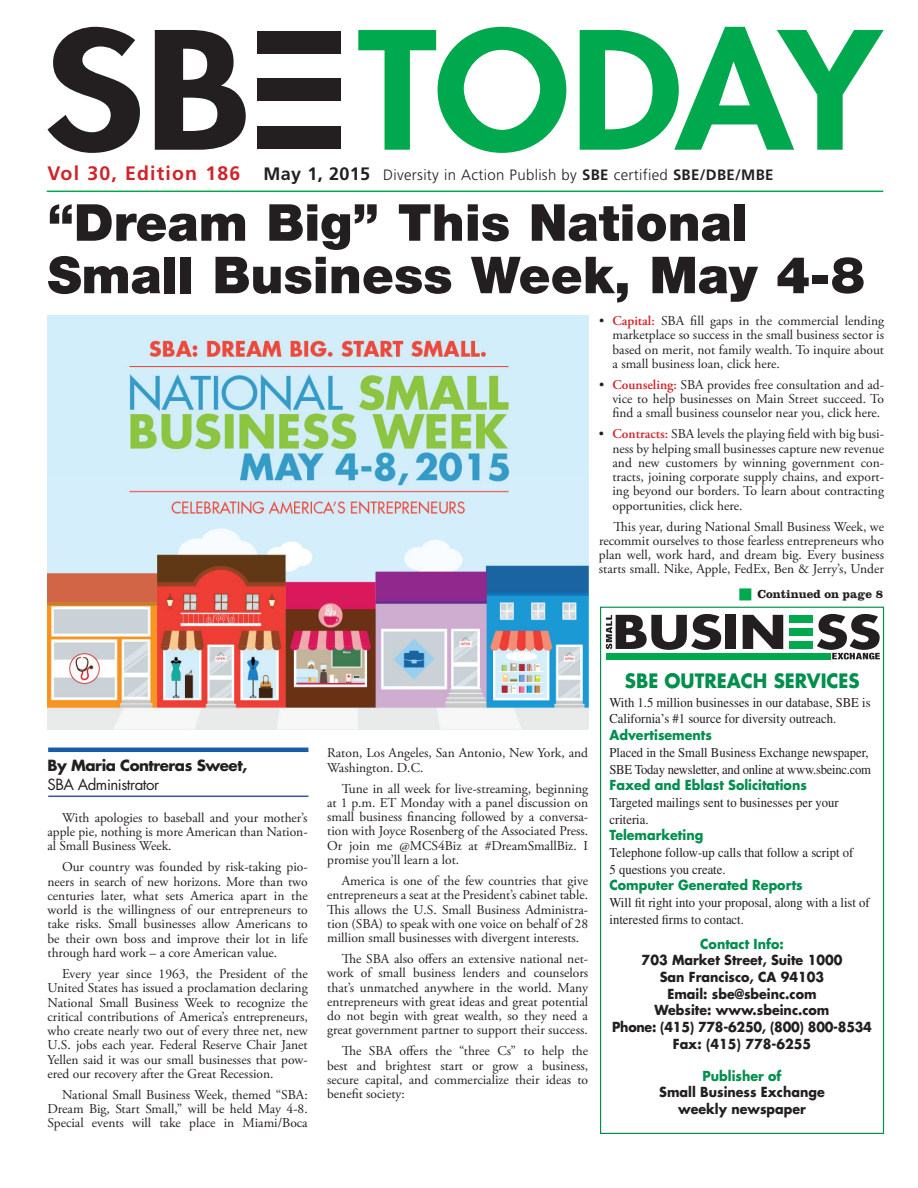
<style>
.page{position:relative;width:918px;height:1188px;background:#fff}
.page>*{position:absolute;margin:0;border:0;box-sizing:border-box;transform-origin:0 0}
.t1{font:900 51px/52.5px "Helvetica Neue LT Std";color:#231f20}
.t2{font:700 19.35px "Futura";color:#008f4d;scale:.94 1}
.t3{font:300 15px "Frutiger";letter-spacing:.02em;color:#231f20}
.t4{font:700 15px "Futura";letter-spacing:-.03em;color:#231f20}
.t5{font:15px "Futura";letter-spacing:-.03em;color:#231f20}
.t6{font:13.5px/14.2px "Adobe Garamond Pro";color:#231f20;text-align:justify}
.t7{font:13.5px/16.6px "Times";color:#231f20;scale:.94 1}
.t8{font:700 13.5px/16.6px "Futura";color:#231f20;text-align:center;scale:.94 1}
.t9{font:700 13.5px "Futura";color:#008f4d;scale:.94 1}
.t10{font:700 12px "Clarendon LT Std";color:#231f20}
.s1{font-weight:700;font-size:19.5px;color:#d1232a}
.s2{font-weight:700;font-size:18px}
.s3{font-weight:700}
.s4{font-weight:600;color:#d1232a}
</style>
<div class="page">
<hr style="left:47px;top:191px;width:836px;height:1px;background:#00a94e">
<div style="left:600px;top:607px;width:284px;height:527px;background:#fff;border:1px solid #008f4d"></div>
<div style="left:606px;top:653px;width:224px;height:6px;background:#00a94e"></div>
<div style="left:726px;top:615px;width:10px;height:34px;background:#231f20"></div>
<svg style="left:743px;top:615px;width:40px;height:34px"></svg>
<div style="left:790px;top:615px;width:23px;height:7px;background:#00a94e"></div>
<div style="left:790px;top:628px;width:23px;height:8px;background:#00a94e"></div>
<div style="left:790px;top:641px;width:23px;height:8px;background:#00a94e"></div>
<svg style="left:606px;top:614px;width:115px;height:36px"></svg>
<svg style="left:817px;top:614px;width:63px;height:45px"></svg>
<hr style="left:48px;top:748px;width:260px;height:4px;background:#185ca9">
<hr style="left:48px;top:796px;width:260px;height:1px;background:#3853a3">
<div style="left:257px;top:126px;width:84px;height:22px;background:#231f20"></div>
<div style="left:257px;top:78px;width:84px;height:23px;background:#231f20"></div>
<div style="left:257px;top:31px;width:84px;height:22px;background:#231f20"></div>
<svg style="left:47px;top:27px;width:93px;height:126px"></svg>
<svg style="left:155px;top:30px;width:91px;height:120px"></svg>
<svg style="left:358px;top:27px;width:208px;height:126px"></svg>
<svg style="left:580px;top:27px;width:304px;height:123px"></svg>
<img style="left:47px;top:315px;width:542px;height:414px">
<p class="t3" style="left:47px;top:166px;width:728px"><span class="s1">Vol 30, Edition 186</span> <span class="s2">May 1, 2015</span> Diversity in Action Publish by <span class="s3">SBE</span> certified <span class="s3">SBE/DBE/MBE</span></p>
<h1 class="t1" style="left:47px;top:196px;width:819px">“Dream Big” This National<br>Small Business Week, May 4-8</h1>
<p class="t6" style="left:613px;top:314px;width:273px;text-indent:-14px">• <span class="s4">Capital:</span> SBA fill gaps in the commercial lending marketplace so success in the small business sector is based on merit, not family wealth. To inquire about a small business loan, click here.</p>
<p class="t6" style="left:612px;top:378px;width:273px;text-indent:-13px">• <span class="s4">Counseling:</span> SBA provides free consultation and ad&shy;vice to help businesses on Main Street succeed. To find a small business counselor near you, click here.</p>
<p class="t6" style="left:612px;top:428px;width:273px;text-indent:-13px">• <span class="s4">Contracts:</span> SBA levels the playing field with big busi&shy;ness by helping small businesses capture new revenue and new customers by winning government con&shy;tracts, joining corporate supply chains, and export&shy;ing beyond our borders. To learn about contracting opportunities, click here.</p>
<p class="t6" style="left:599px;top:520px;width:287px;text-indent:15px">This year, during National Small Business Week, we recommit ourselves to those fearless entrepreneurs who plan well, work hard, and dream big. Every business starts small. Nike, Apple, FedEx, Ben &amp; Jerry’s, Under</p>
<p class="t10" style="left:757px;top:586px;width:127px">Continued on page 8</p>
<p class="t4" style="left:47px;top:755px;width:201px">By Maria Contreras Sweet,</p>
<p class="t5" style="left:47px;top:775px;width:113px">SBA Administrator</p>
<p class="t6" style="left:47px;top:811px;width:262px;text-indent:15px">With apologies to baseball and your mother’s apple pie, nothing is more American than Nation&shy;al Small Business Week.</p>
<p class="t6" style="left:48px;top:861px;width:262px;text-indent:15px">Our country was founded by risk-taking pio&shy;neers in search of new horizons. More than two centuries later, what sets America apart in the world is the willingness of our entrepreneurs to take risks. Small businesses allow Americans to be their own boss and improve their lot in life through hard work – a core American value.</p>
<p class="t6" style="left:48px;top:967px;width:262px;text-indent:15px">Every year since 1963, the President of the United States has issued a proclamation declaring National Small Business Week to recognize the critical contributions of America’s entrepreneurs, who create nearly two out of every three net, new U.S. jobs each year. Federal Reserve Chair Janet Yellen said it was our small businesses that pow&shy;ered our recovery after the Great Recession.</p>
<p class="t6" style="left:48px;top:1088px;width:262px;text-indent:15px">National Small Business Week, themed “SBA:<br>Dream Big, Start Small,” will be held May 4-8.<br>Special events will take place in Miami/Boca</p>
<p class="t6" style="left:327px;top:747px;width:262px">Raton, Los Angeles, San Antonio, New York, and<br>Washington. D.C.</p>
<p class="t6" style="left:327px;top:782px;width:262px;text-indent:15px">Tune in all week for live-streaming, beginning at 1 p.m. ET Monday with a panel discussion on small business financing followed by a conversa&shy;tion with Joyce Rosenberg of the Associated Press.<br>Or join me @MCS4Biz at #DreamSmallBiz. I promise you’ll learn a lot.</p>
<p class="t6" style="left:327px;top:874px;width:262px;text-indent:15px">America is one of the few countries that give entrepreneurs a seat at the President’s cabinet table.<br>This allows the U.S. Small Business Administra&shy;tion (SBA) to speak with one voice on behalf of 28 million small businesses with divergent interests.</p>
<p class="t6" style="left:327px;top:952px;width:263px;text-indent:15px">The SBA also offers an extensive national net&shy;work of small business lenders and counselors that’s unmatched anywhere in the world. Many entrepreneurs with great ideas and great potential do not begin with great wealth, so they need a great government partner to support their success.</p>
<p class="t6" style="left:327px;top:1044px;width:263px;text-indent:15px">The SBA offers the “three Cs” to help the best and brightest start or grow a business, secure capital, and commercialize their ideas to benefit society:</p>
<h2 class="t2" style="left:625px;top:668px;width:88px">SBE Outreac</h2>
<h2 class="t2" style="left:753px;top:668px;width:84px">h Services</h2>
<p class="t7" style="left:610px;top:694px;width:279px">With 1.5 million businesses in our database, SBE is<br>California’s #1 source for diversity outreach.</p>
<p class="t9" style="left:610px;top:726px;width:110px">Advertisements</p>
<p class="t7" style="left:610px;top:744px;width:280px">Placed in the Small Business Exchange newspaper,<br>SBE Today newsletter, and online at www.sbeinc.com</p>
<p class="t9" style="left:610px;top:776px;width:211px">Faxed and Eblast Solicitations</p>
<p class="t7" style="left:610px;top:794px;width:246px">Targeted mailings sent to businesses per your criteria.</p>
<p class="t9" style="left:610px;top:826px;width:101px">Telemarketing</p>
<p class="t7" style="left:610px;top:844px;width:261px">Telephone follow-up calls that follow a script of<br>5 questions you create.</p>
<p class="t9" style="left:610px;top:876px;width:207px">Computer Generated Reports</p>
<p class="t7" style="left:610px;top:894px;width:278px">Will fit right into your proposal, along with a list of interested firms to contact.</p>
<p class="t9" style="left:700px;top:934px;width:90px">Contact Info:</p>
<p class="t8" style="left:612px;top:952px;width:278px">703 Market Street, Suite 1000<br>San Francisco, CA 94103<br>Email: sbe@sbeinc.com<br>Website: www.sbeinc.com<br>Phone: (415) 778-6250, (800) 800-8534<br>Fax: (415) 778-6255</p>
<p class="t9" style="left:703px;top:1067px;width:86px">Publisher of</p>
<p class="t8" style="left:659px;top:1084px;width:178px">Small Business Exchange weekly newspaper</p>
</div>
